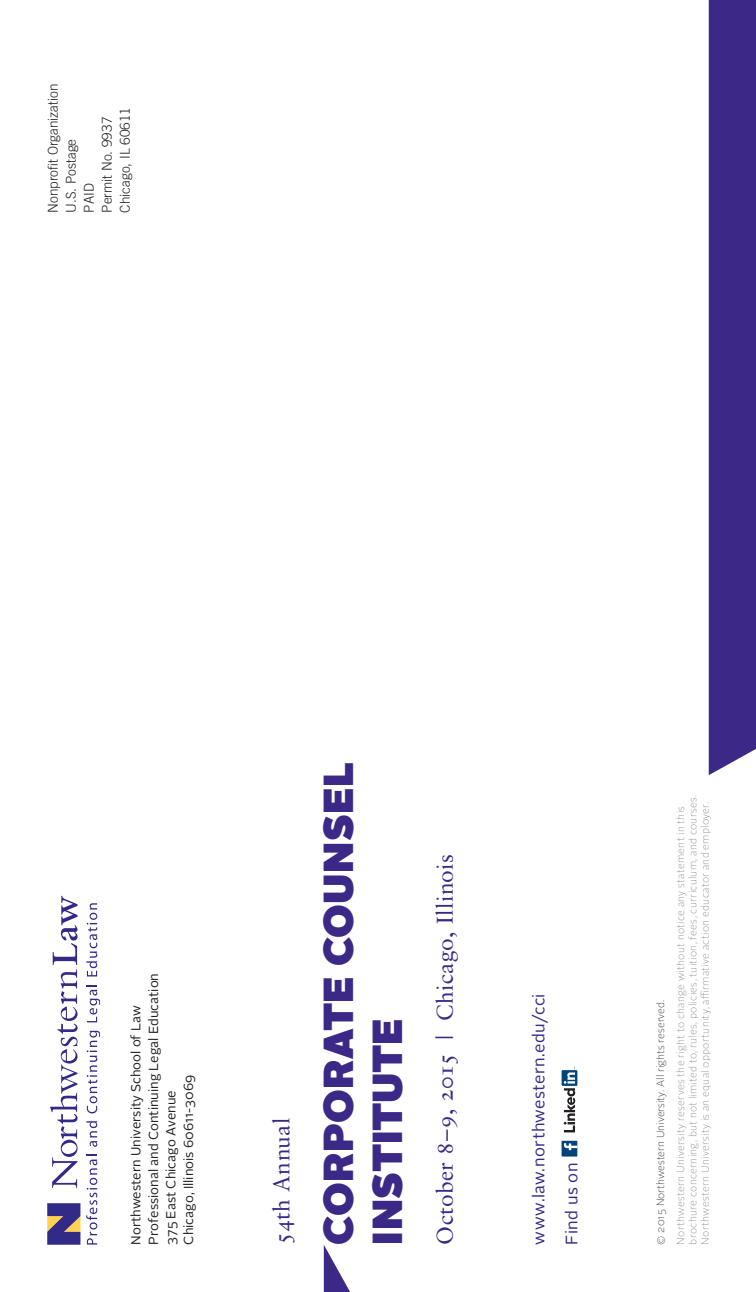
<style>
.page{position:relative;width:756px;height:1292px;background:#fff}
.page>*{position:absolute;margin:0;border:0;box-sizing:border-box;transform-origin:0 0}
.t1{font:900 42px/49px "Alright Sans";color:#3c2886}
.t2{font:22.75px "Sabon";letter-spacing:.02em;color:#3c2886}
.t3{font:16.62px "Alright Sans";letter-spacing:.025em;color:#3c2886}
.Information_Body{font:300 13.65px "Trade Gothic";color:#231f20}
.t4{font:13.12px "Alright Sans";color:#231f20}
.t5{font:100 10.5px/12.2px "Alright Sans";letter-spacing:.03em;color:#808285}
.t6{font:100 10.5px "Alright Sans";color:#231f20}
.s1{font-family:"Sabon Roman SC"}
</style>
<div class="page">
<svg style="left:86px;top:1154px;width:11px;height:90px"></svg>
<svg style="left:86px;top:1121px;width:11px;height:25px"></svg>
<svg style="left:87px;top:1030px;width:12px;height:83px"></svg>
<svg style="left:86px;top:985px;width:13px;height:37px"></svg>
<svg style="left:86px;top:903px;width:11px;height:73px"></svg>
<svg style="left:50px;top:896px;width:28px;height:292px"></svg>
<svg style="left:47px;top:1203px;width:33px;height:41px"></svg>
<div style="left:709px;top:0;width:47px;height:775px;background:#3c2886"></div>
<svg style="left:324px;top:1245px;width:26px;height:47px"></svg>
<div style="left:562px;top:1140px;width:15px;height:16px;background:#00447b"></div>
<svg style="left:564px;top:1143px;width:13px;height:7px"></svg>
<div style="left:562px;top:1070px;width:15px;height:15px;background:#00447b"></div>
<svg style="left:564px;top:1067px;width:11px;height:65px"></svg>
<p class="Information_Body" style="left:45px;top:213px;width:130px;rotate:-90deg">Nonprofit Organization</p>
<p class="Information_Body" style="left:63px;top:213px;width:75px;rotate:-90deg">U.S. Postage</p>
<p class="Information_Body" style="left:81px;top:213px;width:31px;rotate:-90deg">PAID</p>
<p class="Information_Body" style="left:99px;top:213px;width:97px;rotate:-90deg">Permit No. 9937</p>
<p class="Information_Body" style="left:117px;top:213px;width:107px;rotate:-90deg">Chicago, IL 60611</p>
<p class="t4" style="left:145px;top:1244px;width:273px;rotate:-90deg">Professional and Continuing Legal Education</p>
<p class="t4" style="left:127px;top:1244px;width:240px;rotate:-90deg">Northwestern University School of Law</p>
<p class="t4" style="left:180px;top:1244px;width:171px;rotate:-90deg">Chicago, Illinois 60611‑3069</p>
<p class="t4" style="left:162px;top:1244px;width:156px;rotate:-90deg">375 East Chicago Avenue</p>
<p class="t2" style="left:268px;top:1244px;width:129px;rotate:-90deg"><span class="s1">54</span>th Annual</p>
<p class="t1" style="left:314px;top:1244px;width:484px;rotate:-90deg">CORPORATE COUNSEL<br>INSTITUTE</p>
<p class="t2" style="left:431px;top:1244px;width:391px;rotate:-90deg">October <span class="s1">8–9, 2015</span> | Chicago, Illinois</p>
<p class="t3" style="left:527px;top:1244px;width:253px;rotate:-90deg">www.law.northwestern.edu/cci</p>
<p class="t6" style="left:653px;top:1244px;width:247px;rotate:-90deg">© 2015 Northwestern University. All rights reserved.</p>
<p class="t3" style="left:560px;top:1244px;width:83px;rotate:-90deg">Find us on</p>
<p class="t5" style="left:675px;top:1244px;width:451px;rotate:-90deg">Northwestern University reserves the right to change without notice any statement in this brochure concerning, but not limited to, rules, policies, tuition, fees, curriculum, and courses.<br>Northwestern University is an equal opportunity, affirmative action educator and employer.</p>
</div>
